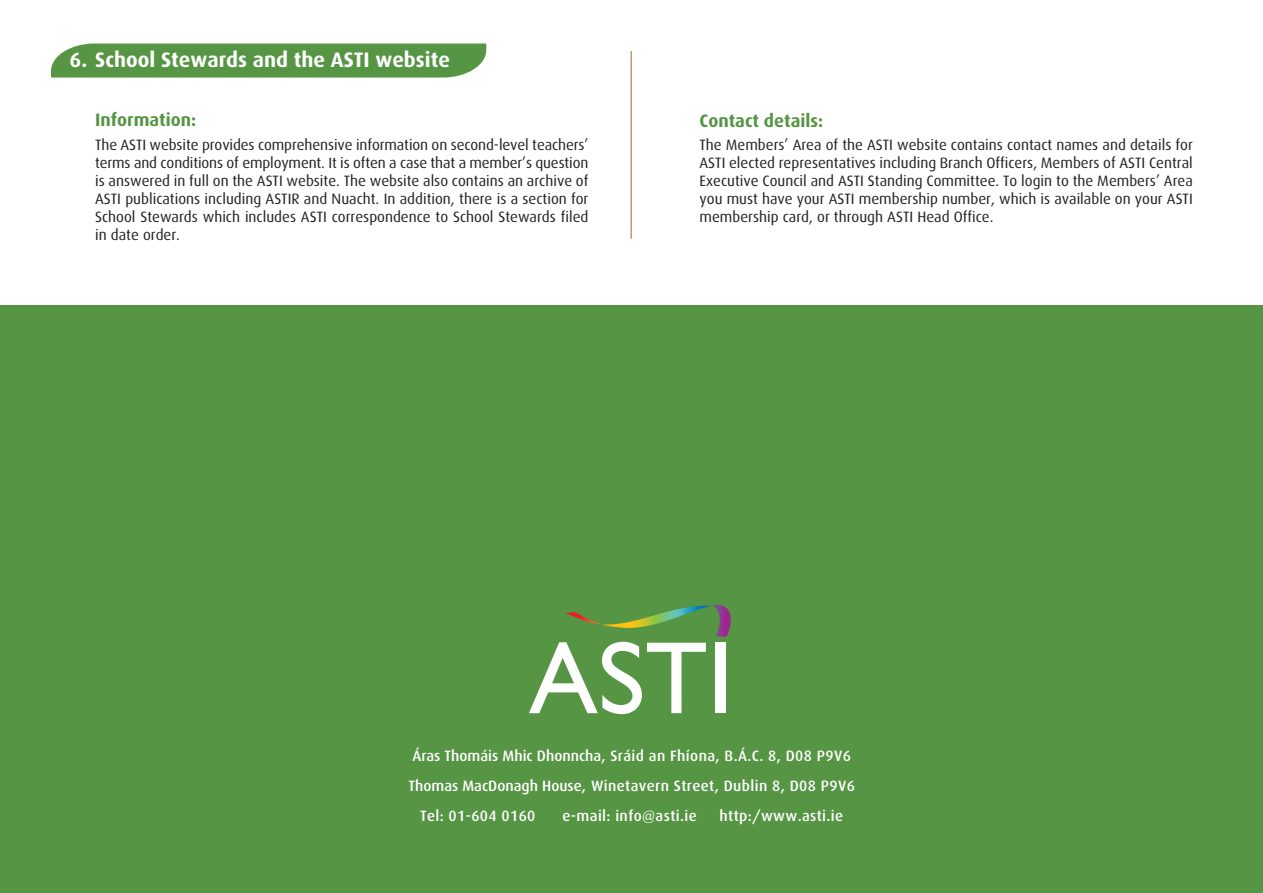
<style>
.page{position:relative;width:1263px;height:893px;background:#fff}
.page>*{position:absolute;margin:0;border:0;box-sizing:border-box;transform-origin:0 0}
.t1{font:700 21px "Dax";color:#fff}
.t2{font:700 18px "Dax";color:#559543}
.t3{font:15px/18px "Dax";color:#231f20;text-align:justify}
.t4{font:500 15px "Dax";letter-spacing:.025em;color:#fff}
.t5{font:500 15px "Dax";color:#fff}
</style>
<div class="page">
<div style="left:0;top:305px;width:1263px;height:588px;background:#559543"></div>
<div style="left:51px;top:44px;width:435px;height:34px;background:#559543"></div>
<hr style="left:630px;top:51px;width:2px;height:188px;background:#c09a6e">
<svg style="left:529px;top:605px;width:202px;height:109px"></svg>
<h1 class="t1" style="left:70px;top:48px;width:382px">6. School Stewards and the ASTI website</h1>
<p class="t2" style="left:95px;top:110px;width:103px">Information:</p>
<p class="t3" style="left:95px;top:136px;width:495px">The ASTI website provides comprehensive information on second-level teachers’ terms and conditions of employment. It is often a case that a member’s question is answered in full on the ASTI website. The website also contains an archive of ASTI publications including ASTIR and Nuacht. In addition, there is a section for School Stewards which includes ASTI correspondence to School Stewards filed in date order.</p>
<p class="t2" style="left:699px;top:110px;width:125px">Contact details:</p>
<p class="t3" style="left:699px;top:136px;width:495px">The Members’ Area of the ASTI website contains contact names and details for ASTI elected representatives including Branch Officers, Members of ASTI Central Executive Council and ASTI Standing Committee. To login to the Members’ Area you must have your ASTI membership number, which is available on your ASTI membership card, or through ASTI Head Office.</p>
<p class="t5" style="left:412px;top:748px;width:440px">Áras Thomáis Mhic Dhonncha, Sráid an Fhíona, B.Á.C. 8, D08 P9V6</p>
<p class="t4" style="left:408px;top:778px;width:448px">Thomas MacDonagh House, Winetavern Street, Dublin 8, D08 P9V6</p>
<p class="t4" style="left:420px;top:808px;width:117px">Tel: 01-604 0160</p>
<p class="t4" style="left:562px;top:808px;width:136px">e-mail: info@asti.ie</p>
<p class="t4" style="left:719px;top:808px;width:125px">http:/www.asti.ie</p>
</div>
